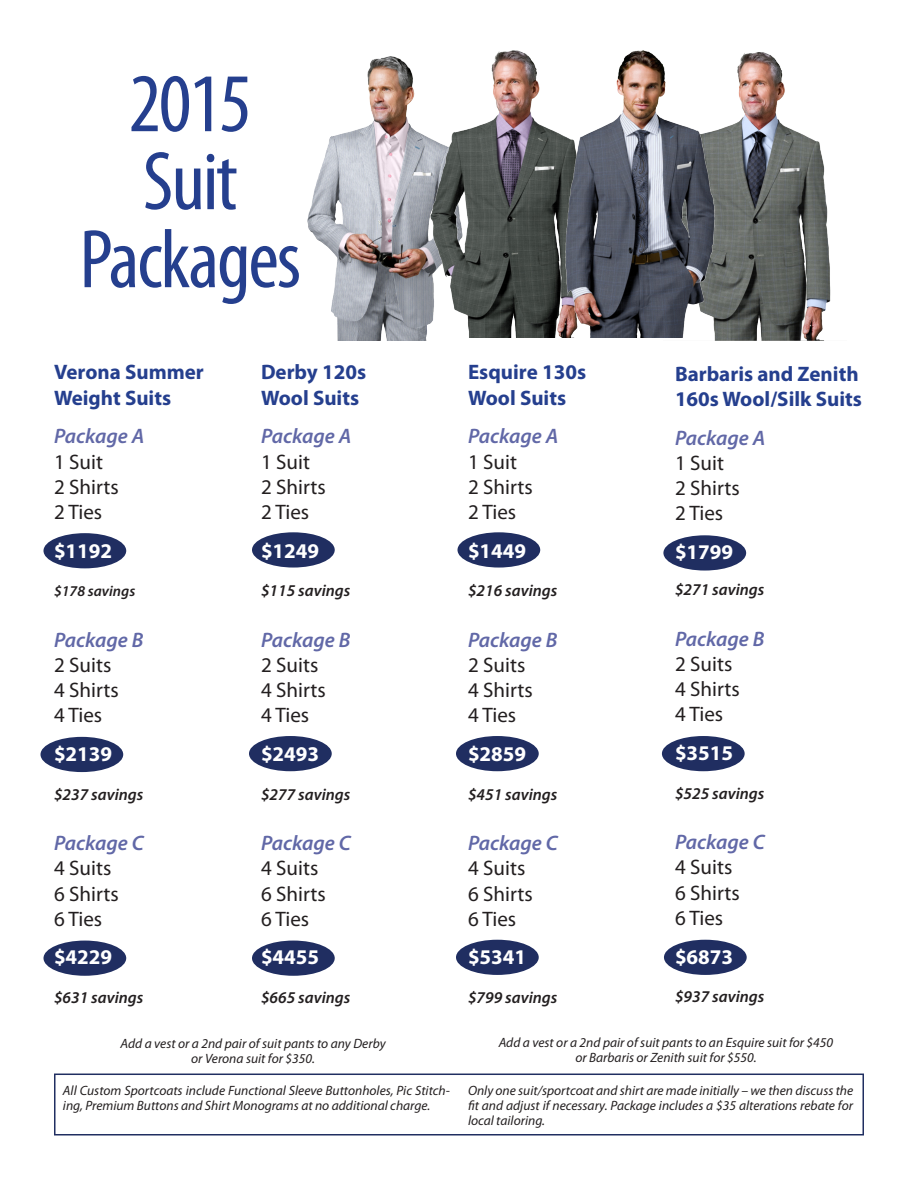
<style>
.page{position:relative;width:918px;height:1188px;background:#fff}
.page>*{position:absolute;margin:0;border:0;box-sizing:border-box;transform-origin:0 0}
.t1{font:condensed 84px "Myriad Pro";letter-spacing:-.025em;color:#253f8e}
.t2{font:21px "Myriad Pro";color:#231f20}
.t3{font:700 21px/25.2px "Myriad Pro";color:#253f8e}
.t4{font:italic 600 21px "Myriad Pro";color:#6168a7}
.t5{font:700 21px "Myriad Pro";color:#fff}
.t6{font:italic 600 16.5px "Myriad Pro";color:#231f20}
.t7{font:italic 600 15px "Myriad Pro";color:#231f20}
.t8{font:italic 13.5px/15px "Myriad Pro";color:#231f20}
</style>
<div class="page">
<div style="left:663px;top:535px;width:83px;height:36px;background:#202e61;border-radius:50%"></div>
<div style="left:662px;top:736px;width:83px;height:35px;background:#202e61;border-radius:50%"></div>
<div style="left:457px;top:532px;width:83px;height:36px;background:#202e61;border-radius:50%"></div>
<div style="left:456px;top:736px;width:83px;height:35px;background:#202e61;border-radius:50%"></div>
<div style="left:252px;top:532px;width:83px;height:36px;background:#202e61;border-radius:50%"></div>
<div style="left:249px;top:736px;width:83px;height:35px;background:#202e61;border-radius:50%"></div>
<div style="left:44px;top:533px;width:82px;height:35px;background:#202e61;border-radius:50%"></div>
<div style="left:41px;top:737px;width:82px;height:35px;background:#202e61;border-radius:50%"></div>
<div style="left:44px;top:941px;width:82px;height:35px;background:#202e61;border-radius:50%"></div>
<div style="left:252px;top:941px;width:83px;height:35px;background:#202e61;border-radius:50%"></div>
<div style="left:456px;top:940px;width:83px;height:35px;background:#202e61;border-radius:50%"></div>
<div style="left:664px;top:940px;width:83px;height:35px;background:#202e61;border-radius:50%"></div>
<img style="left:714px;top:52px;width:117px;height:288px">
<div style="left:54px;top:1074px;width:810px;height:62px;border:2px solid #202e61"></div>
<img style="left:307px;top:57px;width:120px;height:283px">
<img style="left:425px;top:50px;width:133px;height:288px">
<img style="left:558px;top:50px;width:166px;height:288px">
<p class="t1" style="left:129px;top:53px;width:125px">2015</p>
<p class="t1" style="left:143px;top:131px;width:96px">Suit</p>
<p class="t1" style="left:79px;top:209px;width:223px">Packages</p>
<p class="t3" style="left:54px;top:359px;width:151px">Verona Summer<br>Weight Suits</p>
<p class="t4" style="left:54px;top:423px;width:92px">Package A</p>
<p class="t2" style="left:54px;top:449px;width:51px">1 Suit</p>
<p class="t2" style="left:54px;top:474px;width:66px">2 Shirts</p>
<p class="t2" style="left:54px;top:499px;width:50px">2 Ties</p>
<p class="t5" style="left:54px;top:537px;width:60px">$1192</p>
<p class="t7" style="left:54px;top:582px;width:83px">$178 savings</p>
<p class="t4" style="left:54px;top:626px;width:91px">Package B</p>
<p class="t2" style="left:54px;top:652px;width:59px">2 Suits</p>
<p class="t2" style="left:54px;top:677px;width:66px">4 Shirts</p>
<p class="t2" style="left:54px;top:702px;width:50px">4 Ties</p>
<p class="t5" style="left:54px;top:740px;width:60px">$2139</p>
<p class="t6" style="left:54px;top:784px;width:91px">$237 savings</p>
<p class="t4" style="left:54px;top:830px;width:91px">Package C</p>
<p class="t2" style="left:54px;top:855px;width:59px">4 Suits</p>
<p class="t2" style="left:54px;top:881px;width:66px">6 Shirts</p>
<p class="t2" style="left:54px;top:906px;width:50px">6 Ties</p>
<p class="t5" style="left:54px;top:944px;width:60px">$4229</p>
<p class="t6" style="left:54px;top:987px;width:91px">$631 savings</p>
<p class="t3" style="left:261px;top:359px;width:107px">Derby 120s</p>
<p class="t3" style="left:261px;top:384px;width:100px">Wool Suits</p>
<p class="t4" style="left:261px;top:423px;width:92px">Package A</p>
<p class="t2" style="left:261px;top:449px;width:51px">1 Suit</p>
<p class="t2" style="left:261px;top:474px;width:66px">2 Shirts</p>
<p class="t2" style="left:261px;top:499px;width:50px">2 Ties</p>
<p class="t5" style="left:261px;top:537px;width:60px">$1249</p>
<p class="t6" style="left:261px;top:580px;width:91px">$115 savings</p>
<p class="t4" style="left:261px;top:626px;width:91px">Package B</p>
<p class="t2" style="left:261px;top:652px;width:59px">2 Suits</p>
<p class="t2" style="left:261px;top:677px;width:66px">4 Shirts</p>
<p class="t2" style="left:261px;top:702px;width:50px">4 Ties</p>
<p class="t5" style="left:261px;top:740px;width:60px">$2493</p>
<p class="t6" style="left:261px;top:784px;width:91px">$277 savings</p>
<p class="t4" style="left:261px;top:830px;width:91px">Package C</p>
<p class="t2" style="left:261px;top:855px;width:59px">4 Suits</p>
<p class="t2" style="left:261px;top:881px;width:66px">6 Shirts</p>
<p class="t2" style="left:261px;top:906px;width:50px">6 Ties</p>
<p class="t5" style="left:261px;top:944px;width:60px">$4455</p>
<p class="t6" style="left:261px;top:987px;width:91px">$665 savings</p>
<p class="t8" style="left:121px;top:1035px;width:267px">Add a vest or a 2nd pair of suit pants to any Derby</p>
<p class="t8" style="left:191px;top:1050px;width:125px">or Verona suit for $350.</p>
<p class="t3" style="left:468px;top:359px;width:120px">Esquire 130s</p>
<p class="t3" style="left:468px;top:384px;width:100px">Wool Suits</p>
<p class="t4" style="left:468px;top:423px;width:92px">Package A</p>
<p class="t2" style="left:468px;top:449px;width:51px">1 Suit</p>
<p class="t2" style="left:468px;top:474px;width:66px">2 Shirts</p>
<p class="t2" style="left:468px;top:499px;width:50px">2 Ties</p>
<p class="t5" style="left:468px;top:537px;width:60px">$1449</p>
<p class="t6" style="left:468px;top:580px;width:91px">$216 savings</p>
<p class="t4" style="left:468px;top:626px;width:91px">Package B</p>
<p class="t2" style="left:468px;top:652px;width:59px">2 Suits</p>
<p class="t2" style="left:468px;top:677px;width:66px">4 Shirts</p>
<p class="t2" style="left:468px;top:702px;width:50px">4 Ties</p>
<p class="t5" style="left:468px;top:740px;width:60px">$2859</p>
<p class="t6" style="left:468px;top:784px;width:91px">$451 savings</p>
<p class="t4" style="left:468px;top:830px;width:91px">Package C</p>
<p class="t2" style="left:468px;top:855px;width:59px">4 Suits</p>
<p class="t2" style="left:468px;top:881px;width:66px">6 Shirts</p>
<p class="t2" style="left:468px;top:906px;width:50px">6 Ties</p>
<p class="t5" style="left:468px;top:944px;width:60px">$5341</p>
<p class="t6" style="left:468px;top:987px;width:91px">$799 savings</p>
<p class="t3" style="left:675px;top:361px;width:188px">Barbaris and Zenith<br>160s Wool/Silk Suits</p>
<p class="t4" style="left:675px;top:424px;width:92px">Package A</p>
<p class="t2" style="left:675px;top:450px;width:51px">1 Suit</p>
<p class="t2" style="left:675px;top:475px;width:66px">2 Shirts</p>
<p class="t2" style="left:675px;top:500px;width:50px">2 Ties</p>
<p class="t5" style="left:675px;top:538px;width:60px">$1799</p>
<p class="t6" style="left:675px;top:579px;width:91px">$271 savings</p>
<p class="t4" style="left:675px;top:625px;width:91px">Package B</p>
<p class="t2" style="left:675px;top:651px;width:59px">2 Suits</p>
<p class="t2" style="left:675px;top:676px;width:66px">4 Shirts</p>
<p class="t2" style="left:675px;top:701px;width:50px">4 Ties</p>
<p class="t5" style="left:675px;top:739px;width:60px">$3515</p>
<p class="t6" style="left:675px;top:783px;width:91px">$525 savings</p>
<p class="t4" style="left:675px;top:829px;width:91px">Package C</p>
<p class="t2" style="left:675px;top:854px;width:59px">4 Suits</p>
<p class="t2" style="left:675px;top:880px;width:66px">6 Shirts</p>
<p class="t2" style="left:675px;top:905px;width:50px">6 Ties</p>
<p class="t5" style="left:675px;top:943px;width:60px">$6873</p>
<p class="t6" style="left:675px;top:986px;width:91px">$937 savings</p>
<p class="t8" style="left:499px;top:1035px;width:336px">Add a vest or a 2nd pair of suit pants to an Esquire suit for $450</p>
<p class="t8" style="left:575px;top:1050px;width:183px">or Barbaris or Zenith suit for $550.</p>
<p class="t8" style="left:63px;top:1083px;width:389px">All Custom Sportcoats include Functional Sleeve Buttonholes, Pic Stitch&shy;ing, Premium Buttons and Shirt Monograms at no additional charge.</p>
<p class="t8" style="left:468px;top:1083px;width:387px;text-align:justify">Only one suit/sportcoat and shirt are made initially – we then discuss the fit and adjust if necessary. Package includes a $35 alterations rebate for local tailoring.</p>
</div>
